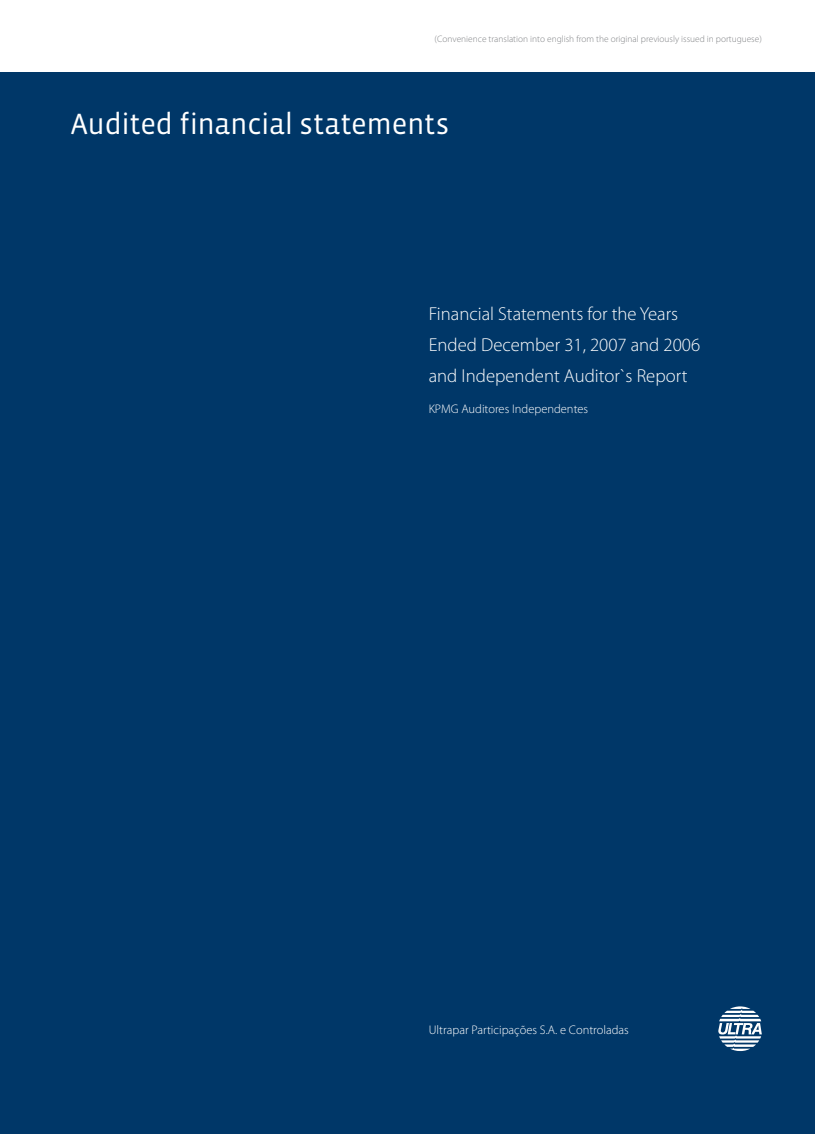
<style>
.page{position:relative;width:815px;height:1134px;background:#fff}
.page>*{position:absolute;margin:0;border:0;box-sizing:border-box;transform-origin:0 0}
.t1{font:30px "Vista Sans OT";letter-spacing:-.01em;color:#fff}
.t2{font:300 18.75px/31.2px "Myriad Pro";color:#fff}
.t3{font:300 12.5px "Myriad Pro";color:#fff}
.t4{font:300 9.38px "Myriad Pro";color:#808285}
</style>
<div class="page">
<div style="left:0;top:72px;width:815px;height:1062px;background:#003768"></div>
<svg style="left:718px;top:1006px;width:44px;height:45px"></svg>
<p class="t4" style="left:435px;top:34px;width:329px">(Convenience translation into english from the original previously issued in portuguese)</p>
<h1 class="t1" style="left:71px;top:108px;width:380px">Audited financial statements</h1>
<p class="t2" style="left:429px;top:298px;width:273px">Financial Statements for the Years<br>Ended December 31, 2007 and 2006 and Independent Auditor`s Report</p>
<p class="t3" style="left:429px;top:402px;width:161px">KPMG Auditores Independentes</p>
<p class="t3" style="left:429px;top:1023px;width:202px">Ultrapar Participações S.A. e Controladas</p>
</div>
